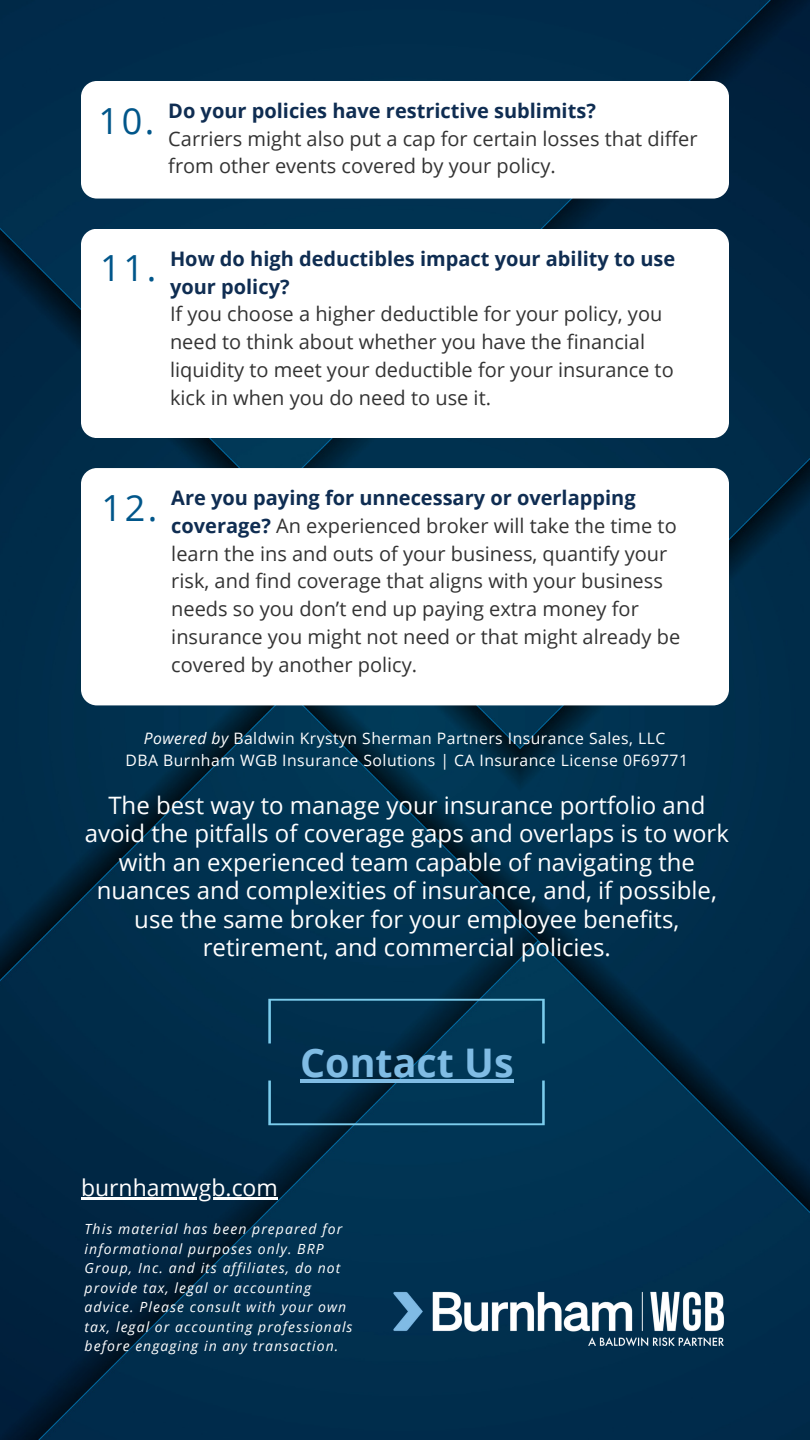
<style>
.page{position:relative;width:810px;height:1440px;background:#fff}
.page>*{position:absolute;margin:0;border:0;box-sizing:border-box;transform-origin:0 0}
.t1{font:700 39.4px "Open Sans";color:#80bce4}
.t2{font:24px/28.5px "Open Sans";color:#fff;text-align:center}
.t3{font:23px "Open Sans";color:#fff}
.t4{font:20px/27.8px "Open Sans";color:#333}
.t5{font:700 20px/27.8px "Open Sans";color:#0f2d52}
.t6{font:15.8px/21.8px "Open Sans";letter-spacing:.03em;color:#fff;text-align:center}
.t7{font:italic 14px/19.5px "Open Sans";letter-spacing:.075em;color:#fff}
.s1{font-size:36px;color:#00568a}
.s2{font-weight:700;color:#0f2d52}
.s3{font-weight:400;font-size:36px;color:#00568a}
.s4{font-style:italic}
</style>
<div class="page">
<img style="left:0;top:0;width:810px;height:1440px">
<div style="left:81px;top:229px;width:647px;height:209px;background:#fff;border-radius:16px"></div>
<div style="left:81px;top:81px;width:647px;height:118px;background:#fff;border-radius:16px"></div>
<div style="left:81px;top:468px;width:647px;height:237px;background:#fff;border-radius:16px"></div>
<svg style="left:269px;top:999px;width:276px;height:44px;background:#073956"></svg>
<svg style="left:269px;top:1081px;width:276px;height:44px;background:#063856"></svg>
<hr style="left:300px;top:1079px;width:214px;height:4px;background:#80bce4">
<img style="left:386px;top:1282px;width:343px;height:77px">
<hr style="left:81px;top:1197px;width:197px;height:3px;background:#fff">
<p class="t4" style="left:168px;top:96px;width:531px;text-indent:-70px"><span class="s1">10.</span> <span class="s2">Do your policies have restrictive sublimits?<br></span>Carriers might also put a cap for certain losses that differ from other events covered by your policy.</p>
<p class="t5" style="left:170px;top:244px;width:507px;text-indent:-70px"><span class="s3">11.</span> How do high deductibles impact your ability to use your policy?</p>
<p class="t4" style="left:170px;top:300px;width:505px">If you choose a higher deductible for your policy, you need to think about whether you have the financial liquidity to meet your deductible for your insurance to kick in when you do need to use it.</p>
<p class="t4" style="left:171px;top:483px;width:511px;text-indent:-70px"><span class="s1">12.</span> <span class="s2">Are you paying for unnecessary or overlapping coverage?</span> An experienced broker will take the time to learn the ins and outs of your business, quantify your risk, and find coverage that aligns with your business needs so you don’t end up paying extra money for insurance you might not need or that might already be covered by another policy.</p>
<p class="t6" style="left:125px;top:727px;width:564px"><span class="s4">Powered by</span> Baldwin Krystyn Sherman Partners Insurance Sales, LLC<br>DBA Burnham WGB Insurance Solutions | CA Insurance License 0F69771</p>
<p class="t2" style="left:85px;top:790px;width:646px">The best way to manage your insurance portfolio and avoid the pitfalls of coverage gaps and overlaps is to work with an experienced team capable of navigating the nuances and complexities of insurance, and, if possible, use the same broker for your employee benefits, retirement, and commercial policies.</p>
<h1 class="t1" style="left:300px;top:1035px;width:215px">Contact Us</h1>
<p class="t3" style="left:81px;top:1171px;width:198px">burnhamwgb.com</p>
<p class="t7" style="left:85px;top:1219px;width:270px">This material has been prepared for informational purposes only. BRP Group, Inc. and its affiliates, do not provide tax, legal or accounting advice. Please consult with your own tax, legal or accounting professionals before engaging in any transaction.</p>
</div>
